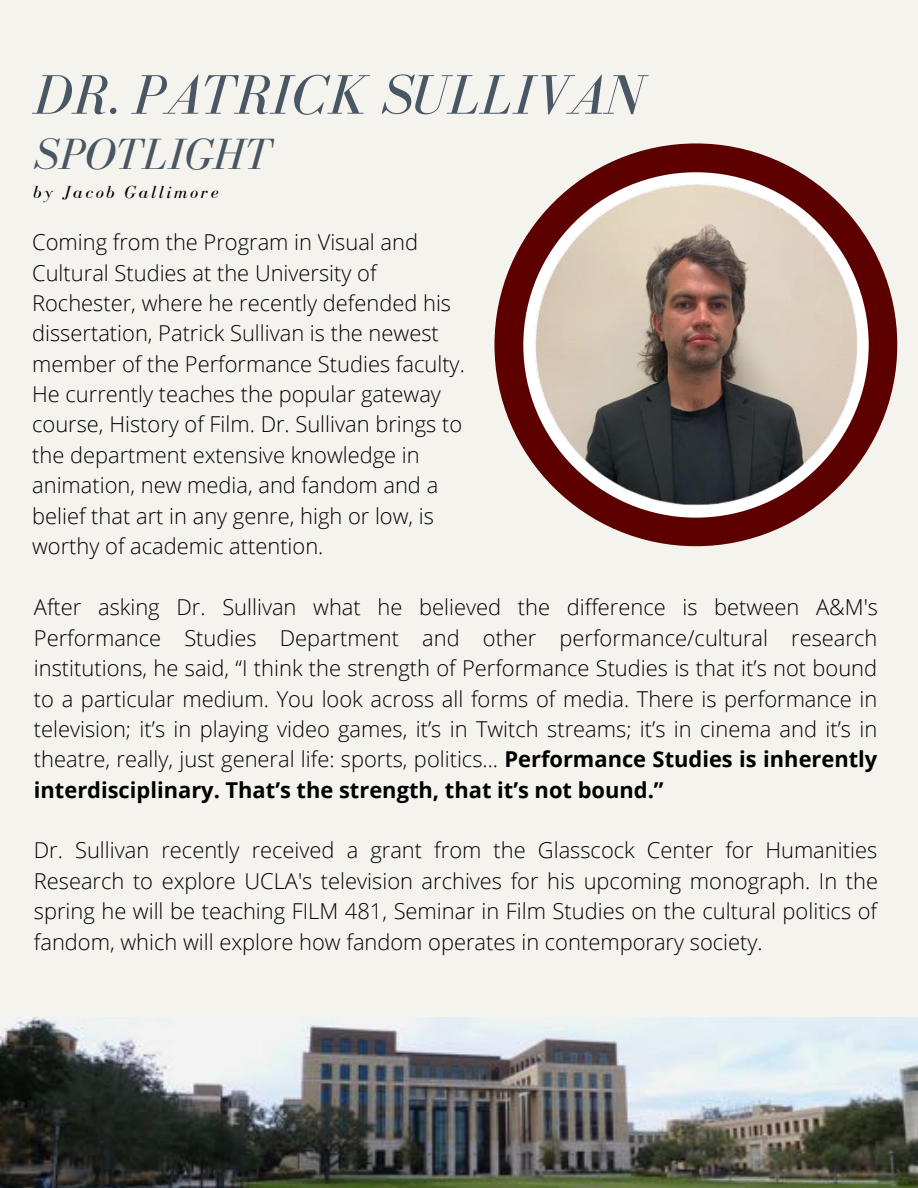
<style>
.page{position:relative;width:918px;height:1188px;background:#f4f3ed}
.page>*{position:absolute;margin:0;border:0;box-sizing:border-box;transform-origin:0 0}
.t1{font:italic 57.3px "Bodoni FLF";color:#495664}
.t2{font:italic 45px "Bodoni FLF";color:#495664}
.t3{font:300 21.9px/30.3px "Open Sans";color:#000;text-align:justify}
.t4{font:italic 18px "Bodoni FLF";letter-spacing:.15em;color:#000}
.s1{font-weight:700}
</style>
<div class="page">
<div style="left:495px;top:143px;width:402px;height:403px;background:#5d0000;border-radius:50%"></div>
<div style="left:523px;top:172px;width:346px;height:346px;background:#fff;border-radius:50%"></div>
<img style="left:534px;top:184px;width:323px;height:322px">
<img style="left:0;top:1018px;width:918px;height:170px">
<h1 class="t1" style="left:34px;top:64px;width:611px">DR. PATRICK SULLIVAN</h1>
<h2 class="t2" style="left:34px;top:130px;width:239px">SPOTLIGHT</h2>
<p class="t4" style="left:34px;top:182px;width:187px">by Jacob Gallimore</p>
<p class="t3" style="left:32px;top:227px;width:434px;text-align:left">Coming from the Program in Visual and Cultural Studies at the University of Rochester, where he recently defended his dissertation, Patrick Sullivan is the newest member of the Performance Studies faculty.<br>He currently teaches the popular gateway course, History of Film. Dr. Sullivan brings to the department extensive knowledge in animation, new media, and fandom and a belief that art in any genre, high or low, is worthy of academic attention.</p>
<p class="t3" style="left:34px;top:592px;width:846px">After asking Dr. Sullivan what he believed the difference is between A&amp;M's Performance Studies Department and other performance/cultural research institutions, he said, “I think the strength of Performance Studies is that it’s not bound to a particular medium. You look across all forms of media. There is performance in television; it’s in playing video games, it’s in Twitch streams; it’s in cinema and it’s in theatre, really, just general life: sports, politics... <span class="s1">Performance Studies is inherently interdisciplinary. That’s the strength, that it’s not bound.”</span></p>
<p class="t3" style="left:34px;top:835px;width:846px">Dr. Sullivan recently received a grant from the Glasscock Center for Humanities Research to explore UCLA's television archives for his upcoming monograph. In the spring he will be teaching FILM 481, Seminar in Film Studies on the cultural politics of fandom, which will explore how fandom operates in contemporary society.</p>
</div>
